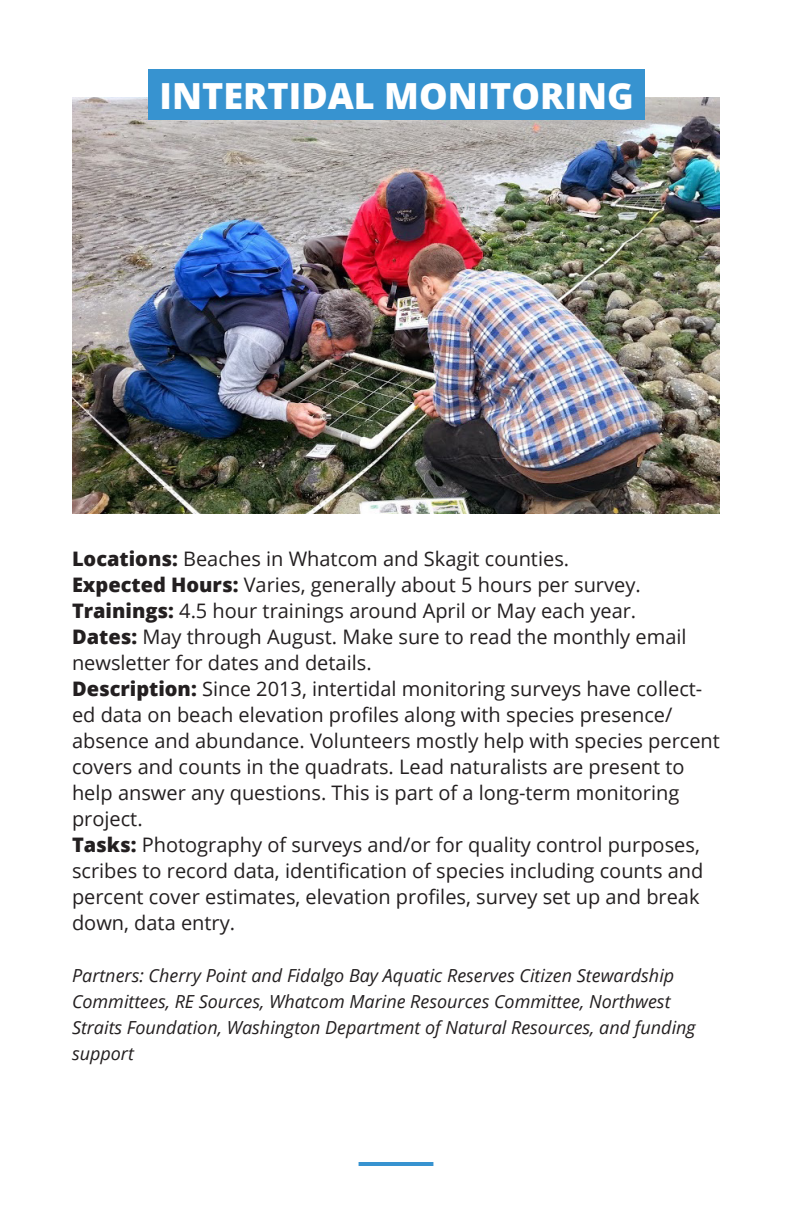
<style>
.page{position:relative;width:792px;height:1224px;background:#fff}
.page>*{position:absolute;margin:0;border:0;box-sizing:border-box;transform-origin:0 0}
.t1{font:800 36px "Open Sans";color:#fff}
.body_-_10pt_Open_san{font:20px/26px "Open Sans";color:#231f20}
._9pt_italic{font:italic 18px/26px "Open Sans";color:#231f20}
.s1{font-weight:800}
</style>
<div class="page">
<img style="left:72px;top:98px;width:648px;height:416px">
<div style="left:148px;top:69px;width:497px;height:51px;background:#3793d0"></div>
<hr style="left:359px;top:1162px;width:74px;height:4px;background:#3793d0">
<p class="t1" style="left:160px;top:68px;width:476px">INTERTIDAL MONITORING</p>
<p class="body_-_10pt_Open_san" style="left:72px;top:545px;width:499px"><span class="s1">Locations:</span> Beaches in Whatcom and Skagit counties.</p>
<p class="body_-_10pt_Open_san" style="left:72px;top:571px;width:570px"><span class="s1">Expected Hours:</span> Varies, generally about 5 hours per survey.</p>
<p class="body_-_10pt_Open_san" style="left:72px;top:597px;width:566px"><span class="s1">Trainings:</span> 4.5 hour trainings around April or May each year.</p>
<p class="body_-_10pt_Open_san" style="left:72px;top:623px;width:616px"><span class="s1">Dates:</span> May through August. Make sure to read the monthly email newsletter for dates and details.</p>
<p class="body_-_10pt_Open_san" style="left:72px;top:675px;width:650px"><span class="s1">Description:</span> Since 2013, intertidal monitoring surveys have collect&shy;ed data on beach elevation profiles along with species presence/ absence and abundance. Volunteers mostly help with species percent covers and counts in the quadrats. Lead naturalists are present to help answer any questions. This is part of a long-term monitoring project.</p>
<p class="body_-_10pt_Open_san" style="left:72px;top:831px;width:633px"><span class="s1">Tasks:</span> Photography of surveys and/or for quality control purposes, scribes to record data, identification of species including counts and percent cover estimates, elevation profiles, survey set up and break down, data entry.</p>
<p class="_9pt_italic" style="left:72px;top:962px;width:625px">Partners: Cherry Point and Fidalgo Bay Aquatic Reserves Citizen Stewardship Committees, RE Sources, Whatcom Marine Resources Committee, Northwest Straits Foundation, Washington Department of Natural Resources, and funding support</p>
</div>
